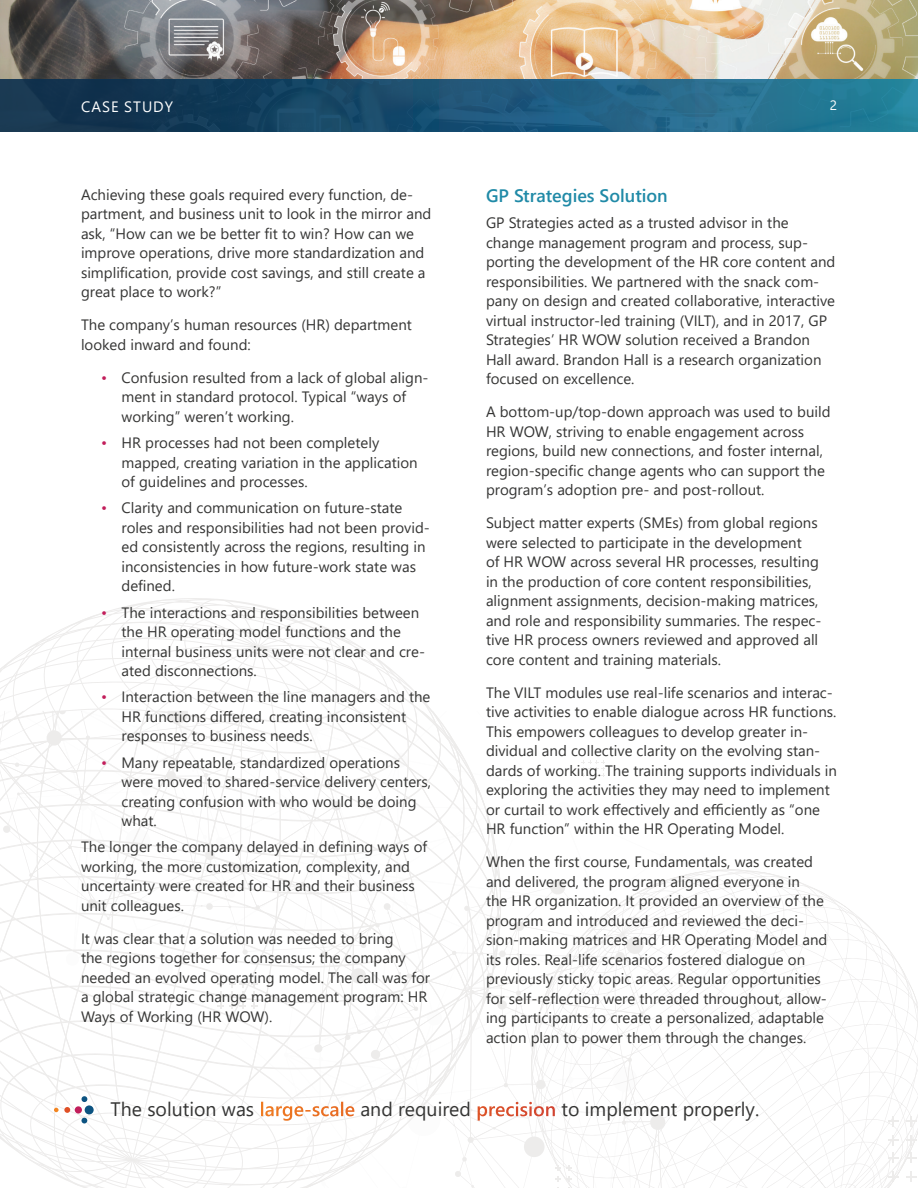
<style>
.page{position:relative;width:918px;height:1188px;background:#fff}
.page>*{position:absolute;margin:0;border:0;box-sizing:border-box;transform-origin:0 0}
.subhead{font:19.5px "Segoe UI";color:#353534}
.bullet_point{font:600 18px "Segoe UI";color:#208aa7}
.paragraph{font:15px/19.5px "Segoe UI";color:#353534}
.t1{font:15px "Segoe UI";letter-spacing:.065em;color:#fff}
.t2{font:13.5px "Segoe UI";color:#fff}
.s1{color:#c21e5b}
.s2{font-weight:600;color:#fff}
</style>
<div class="page">
<svg style="left:697px;top:869px;width:221px;height:319px"></svg>
<svg style="left:888px;top:1135px;width:10px;height:10px"></svg>
<svg style="left:888px;top:1116px;width:10px;height:10px"></svg>
<svg style="left:906px;top:1135px;width:10px;height:10px"></svg>
<svg style="left:906px;top:1116px;width:10px;height:10px"></svg>
<svg style="left:888px;top:1172px;width:10px;height:10px"></svg>
<svg style="left:888px;top:1153px;width:10px;height:10px"></svg>
<svg style="left:906px;top:1172px;width:10px;height:10px"></svg>
<svg style="left:906px;top:1153px;width:10px;height:10px"></svg>
<svg style="left:0;top:598px;width:432px;height:113px"></svg>
<img style="left:0;top:0;width:918px;height:80px">
<svg style="left:0;top:80px;width:918px;height:52px;background:#1c5574"></svg>
<svg style="left:0;top:711px;width:697px;height:477px"></svg>
<p class="t1" style="left:81px;top:92px;width:93px">CASE STUDY</p>
<p class="t2" style="left:830px;top:93px;width:9px">2</p>
<p class="paragraph" style="left:81px;top:184px;width:352px">Achieving these goals required every function, de&shy;partment, and business unit to look in the mirror and ask, “How can we be better fit to win? How can we improve operations, drive more standardization and simplification, provide cost savings, and still create a great place to work?”</p>
<p class="paragraph" style="left:81px;top:314px;width:332px">The company’s human resources (HR) department looked inward and found:</p>
<p class="paragraph" style="left:122px;top:367px;width:309px;text-indent:-20px"><span class="s1">•</span> Confusion resulted from a lack of global align&shy;ment in standard protocol. Typical “ways of working” weren’t working.</p>
<p class="paragraph" style="left:122px;top:432px;width:298px;text-indent:-20px"><span class="s1">•</span> HR processes had not been completely mapped, creating variation in the application of guidelines and processes.</p>
<p class="paragraph" style="left:122px;top:497px;width:310px;text-indent:-20px"><span class="s1">•</span> Clarity and communication on future-state roles and responsibilities had not been provid&shy;ed consistently across the regions, resulting in inconsistencies in how future-work state was defined.</p>
<p class="paragraph" style="left:122px;top:601px;width:305px;text-indent:-20px"><span class="s1">•</span> The interactions and responsibilities between the HR operating model functions and the internal business units were not clear and cre&shy;ated disconnections.</p>
<p class="paragraph" style="left:122px;top:686px;width:310px;text-indent:-20px"><span class="s1">•</span> Interaction between the line managers and the<br>HR functions differed, creating inconsistent responses to business needs.</p>
<p class="paragraph" style="left:122px;top:751px;width:311px;text-indent:-20px"><span class="s1">•</span> Many repeatable, standardized operations were moved to shared-service delivery centers, creating confusion with who would be doing what.</p>
<p class="paragraph" style="left:81px;top:836px;width:348px">The longer the company delayed in defining ways of working, the more customization, complexity, and uncertainty were created for HR and their business unit colleagues.</p>
<p class="paragraph" style="left:81px;top:928px;width:351px">It was clear that a solution was needed to bring<br>the regions together for consensus; the company needed an evolved operating model. The call was for a global strategic change management program: HR Ways of Working (HR WOW).</p>
<p class="bullet_point" style="left:486px;top:179px;width:183px">GP Strategies Solution</p>
<p class="paragraph" style="left:486px;top:212px;width:351px">GP Strategies acted as a trusted advisor in the change management program and process, sup&shy;porting the development of the HR core content and responsibilities. We partnered with the snack com&shy;pany on design and created collaborative, interactive virtual instructor-led training (VILT), and in 2017, GP Strategies’ HR WOW solution received a Brandon Hall award. Brandon Hall is a research organization focused on excellence.</p>
<p class="paragraph" style="left:486px;top:401px;width:346px">A bottom-up/top-down approach was used to build HR WOW, striving to enable engagement across regions, build new connections, and foster internal, region-specific change agents who can support the program’s adoption pre- and post-rollout.</p>
<p class="paragraph" style="left:486px;top:512px;width:337px">Subject matter experts (SMEs) from global regions were selected to participate in the development<br>of HR WOW across several HR processes, resulting in the production of core content responsibilities, alignment assignments, decision-making matrices, and role and responsibility summaries. The respec&shy;tive HR process owners reviewed and approved all core content and training materials.</p>
<p class="paragraph" style="left:486px;top:681px;width:353px">The VILT modules use real-life scenarios and interac&shy;tive activities to enable dialogue across HR functions.<br>This empowers colleagues to develop greater in&shy;dividual and collective clarity on the evolving stan&shy;dards of working. The training supports individuals in exploring the activities they may need to implement or curtail to work effectively and efficiently as “one HR function” within the HR Operating Model.</p>
<p class="paragraph" style="left:486px;top:851px;width:343px">When the first course, Fundamentals, was created and delivered, the program aligned everyone in<br>the HR organization. It provided an overview of the program and introduced and reviewed the deci&shy;sion-making matrices and HR Operating Model and its roles. Real-life scenarios fostered dialogue on previously sticky topic areas. Regular opportunities for self-reflection were threaded throughout, allow&shy;ing participants to create a personalized, adaptable action plan to power them through the changes.</p>
<p class="subhead" style="left:111px;top:1091px;width:650px">The solution was <span class="s2">large-scale</span> and required <span class="s2">precision</span> to implement properly.</p>
</div>
